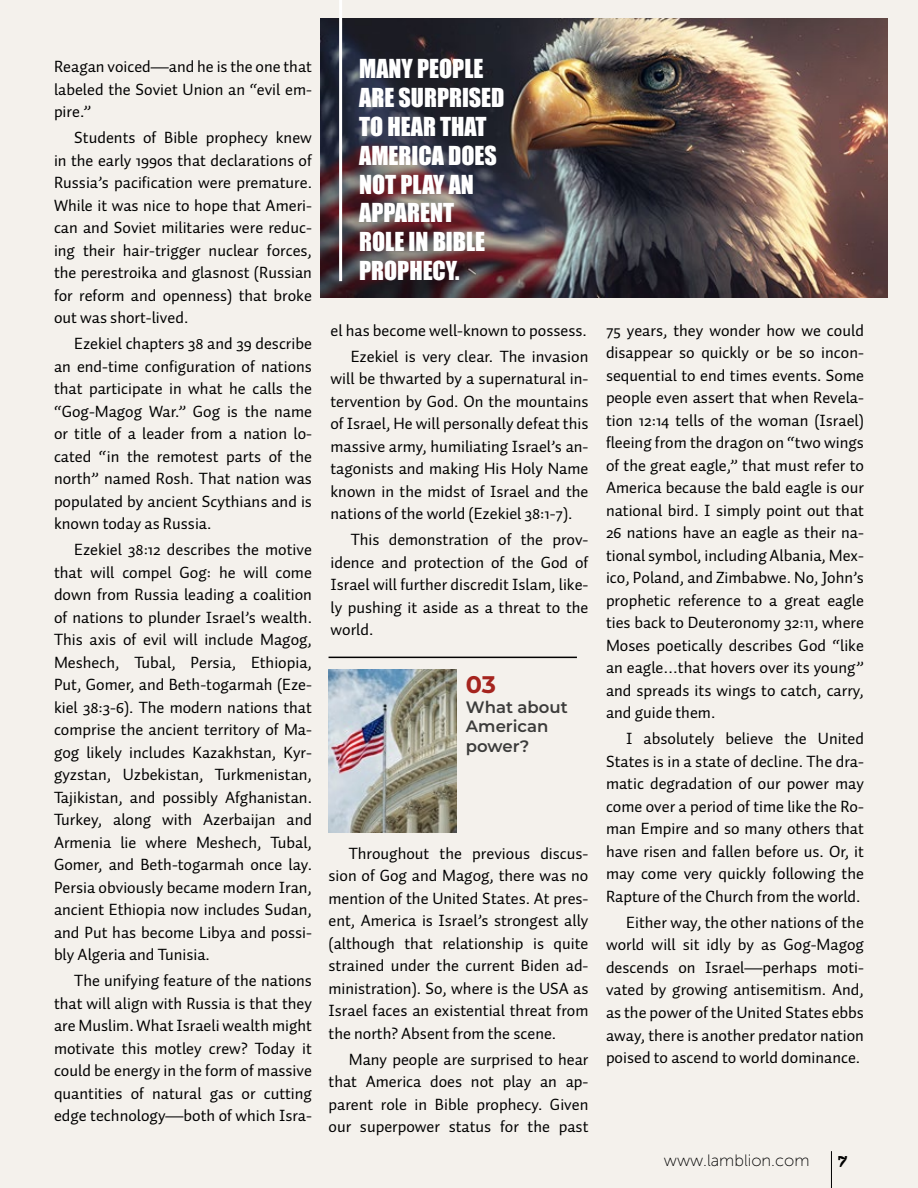
<style>
.page{position:relative;width:918px;height:1188px;background:#f4f1ec}
.page>*{position:absolute;margin:0;border:0;box-sizing:border-box;transform-origin:0 0}
.t1{font:24px/28.8px "Impact";color:#fff}
.t2{font:700 24px "Montserrat";color:#a5241e}
.t3{font:16.5px/22.5px "Auto Pro";color:#000;text-align:justify}
.t4{font:600 16.5px/19.5px "Montserrat";color:#3c3c3b}
.t5{font:16.5px "Museo Sans 100";color:#000}
.t6{font:600 16.5px "Jubilat";color:#000}
</style>
<div class="page">
<img style="left:329px;top:670px;width:127px;height:162px">
<hr style="left:329px;top:657px;width:248px;height:1px;background:#000">
<img style="left:321px;top:19px;width:566px;height:278px">
<hr style="left:339px;top:0;width:3px;height:281px;background:#fff">
<hr style="left:831px;top:1151px;width:1px;height:37px;background:#000">
<p class="t3" style="left:54px;top:55px;width:260px">Reagan voiced—and he is the one that labeled the Soviet Union an “evil em&shy;pire.”</p>
<p class="t3" style="left:54px;top:126px;width:260px;text-indent:20px">Students of Bible prophecy knew in the early 1990s that declarations of Russia’s pacification were premature.<br>While it was nice to hope that Ameri&shy;can and Soviet militaries were reduc&shy;ing their hair-trigger nuclear forces, the perestroika and glasnost (Russian for reform and openness) that broke out was short-lived.</p>
<p class="t3" style="left:54px;top:332px;width:260px;text-indent:20px">Ezekiel chapters 38 and 39 describe an end-time configuration of nations that participate in what he calls the “Gog-Magog War.” Gog is the name or title of a leader from a nation lo&shy;cated “in the remotest parts of the north” named Rosh. That nation was populated by ancient Scythians and is known today as Russia.</p>
<p class="t3" style="left:54px;top:538px;width:260px;text-indent:20px">Ezekiel 38:12 describes the motive that will compel Gog: he will come down from Russia leading a coalition of nations to plunder Israel’s wealth.<br>This axis of evil will include Magog, Meshech, Tubal, Persia, Ethiopia, Put, Gomer, and Beth-togarmah (Eze&shy;kiel 38:3-6). The modern nations that comprise the ancient territory of Ma&shy;gog likely includes Kazakhstan, Kyr&shy;gyzstan, Uzbekistan, Turkmenistan, Tajikistan, and possibly Afghanistan.<br>Turkey, along with Azerbaijan and Armenia lie where Meshech, Tubal, Gomer, and Beth-togarmah once lay.<br>Persia obviously became modern Iran, ancient Ethiopia now includes Sudan, and Put has become Libya and possi&shy;bly Algeria and Tunisia.</p>
<p class="t3" style="left:54px;top:969px;width:260px;text-indent:20px">The unifying feature of the nations that will align with Russia is that they are Muslim. What Israeli wealth might motivate this motley crew? Today it could be energy in the form of massive quantities of natural gas or cutting edge technology—both of which Isra-</p>
<h1 class="t1" style="left:359px;top:54px;width:147px">MANY PEOPLE<br>ARE SURPRISED<br>TO HEAR THAT<br>AMERICA DOES<br>NOT PLAY AN<br>APPARENT<br>ROLE IN BIBLE<br>PROPHECY.</h1>
<p class="t3" style="left:330px;top:317px;width:259px;line-height:26px;text-align:right">el has become well-known to possess.<br>Ezekiel is very clear. The invasion</p>
<p class="t3" style="left:330px;top:367px;width:259px">will be thwarted by a supernatural in&shy;tervention by God. On the mountains of Israel, He will personally defeat this massive army, humiliating Israel’s an&shy;tagonists and making His Holy Name known in the midst of Israel and the nations of the world (Ezekiel 38:1-7).</p>
<p class="t3" style="left:330px;top:528px;width:260px;text-indent:20px">This demonstration of the prov&shy;idence and protection of the God of Israel will further discredit Islam, like&shy;ly pushing it aside as a threat to the world.</p>
<h1 class="t2" style="left:466px;top:667px;width:32px">03</h1>
<p class="t4" style="left:466px;top:696px;width:103px">What about<br>American power?</p>
<p class="t3" style="left:329px;top:842px;width:261px;text-indent:20px">Throughout the previous discus&shy;sion of Gog and Magog, there was no mention of the United States. At pres&shy;ent, America is Israel’s strongest ally (although that relationship is quite strained under the current Biden ad&shy;ministration). So, where is the USA as Israel faces an existential threat from the north? Absent from the scene.</p>
<p class="t3" style="left:329px;top:1048px;width:261px;text-indent:20px">Many people are surprised to hear that America does not play an ap&shy;parent role in Bible prophecy. Given our superpower status for the past</p>
<p class="t3" style="left:606px;top:319px;width:260px">75 years, they wonder how we could disappear so quickly or be so incon&shy;sequential to end times events. Some people even assert that when Revela&shy;tion 12:14 tells of the woman (Israel) fleeing from the dragon on “two wings of the great eagle,” that must refer to America because the bald eagle is our national bird. I simply point out that 26 nations have an eagle as their na&shy;tional symbol, including Albania, Mex&shy;ico, Poland, and Zimbabwe. No, John’s prophetic reference to a great eagle ties back to Deuteronomy 32:11, where Moses poetically describes God “like an eagle…that hovers over its young” and spreads its wings to catch, carry, and guide them.</p>
<p class="t3" style="left:606px;top:727px;width:260px;text-indent:20px">I absolutely believe the United States is in a state of decline. The dra&shy;matic degradation of our power may come over a period of time like the Ro&shy;man Empire and so many others that have risen and fallen before us. Or, it may come very quickly following the Rapture of the Church from the world.</p>
<p class="t3" style="left:606px;top:911px;width:260px;text-indent:20px">Either way, the other nations of the world will sit idly by as Gog-Magog descends on Israel—perhaps moti&shy;vated by growing antisemitism. And, as the power of the United States ebbs away, there is another predator nation poised to ascend to world dominance.</p>
<p class="t5" style="left:664px;top:1151px;width:147px">www.lamblion.com</p>
<p class="t6" style="left:838px;top:1151px;width:11px">7</p>
</div>
